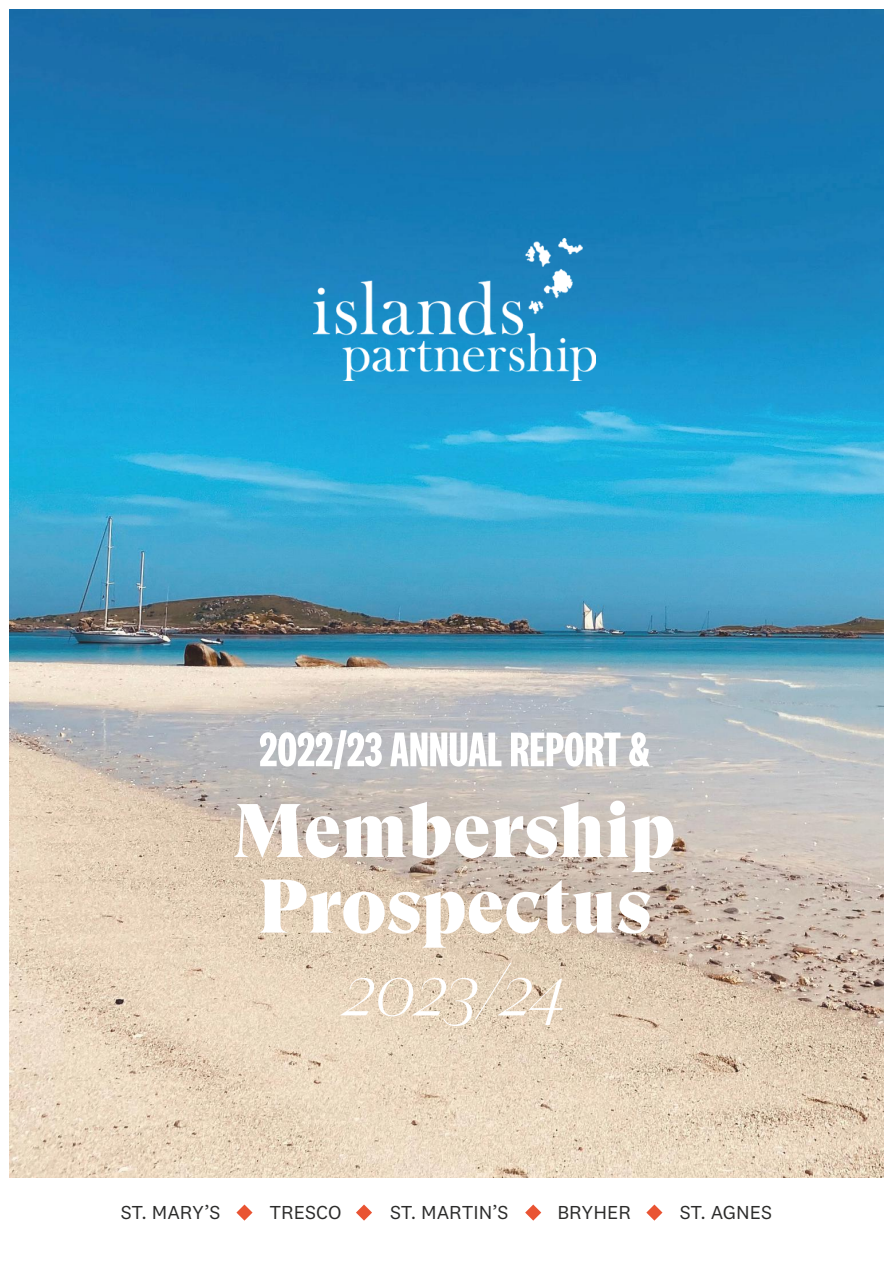
<style>
.page{position:relative;width:893px;height:1263px;background:#fff}
.page>*{position:absolute;margin:0;border:0;box-sizing:border-box;transform-origin:0 0}
.t1{font:75.6px/75.6px "GT Super Display Super";color:#fff;text-align:center}
.t2{font:italic 300 69px "GT Super Display";color:#fff}
.t3{font:700 50.4px "National 2 Compressed";color:#fff}
.t4{font:19.5px "National 2";color:#2b2b2a}
</style>
<div class="page">
<img style="left:10px;top:10px;width:873px;height:1168px">
<img style="left:314px;top:238px;width:281px;height:142px">
<svg style="left:236px;top:1204px;width:17px;height:16px"></svg>
<svg style="left:356px;top:1204px;width:16px;height:16px"></svg>
<svg style="left:525px;top:1204px;width:16px;height:16px"></svg>
<svg style="left:646px;top:1204px;width:16px;height:16px"></svg>
<h3 class="t3" style="left:259px;top:722px;width:392px">2022/23 ANNUAL REPORT &amp;</h3>
<h1 class="t1" style="left:233px;top:794px;width:444px">Membership<br>Prospectus</h1>
<h2 class="t2" style="left:343px;top:955px;width:225px">2023/24</h2>
<p class="t4" style="left:121px;top:1201px;width:101px">ST. MARY’S</p>
<p class="t4" style="left:269px;top:1201px;width:74px">TRESCO</p>
<p class="t4" style="left:390px;top:1201px;width:120px">ST. MARTIN’S</p>
<p class="t4" style="left:557px;top:1201px;width:75px">BRYHER</p>
<p class="t4" style="left:680px;top:1201px;width:94px">ST. AGNES</p>
</div>
